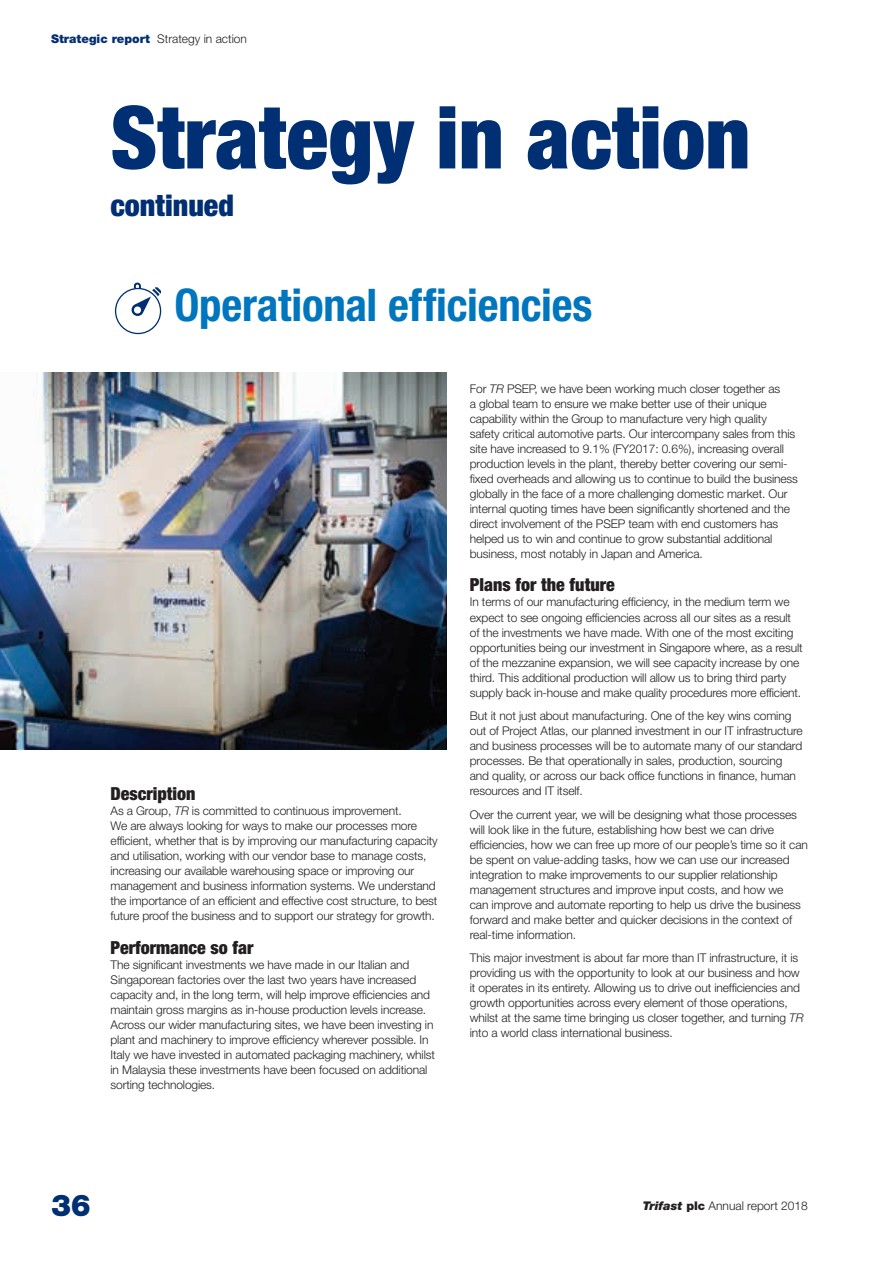
<style>
.page{position:relative;width:893px;height:1263px;background:#fff}
.page>*{position:absolute;margin:0;border:0;box-sizing:border-box;transform-origin:0 0}
.t1{font:900 condensed 87px "Helvetica Neue LT Std";color:#002f73}
.t2{font:700 condensed 45px "Helvetica Neue LT Std";letter-spacing:-.005em;color:#0076be}
.t3{font:900 condensed 30px "Helvetica Neue LT Std";color:#002f73}
.t4{font:900 30px "Helvetica Neue LT Std";color:#002f73}
.t5{font:900 condensed 18px "Helvetica Neue LT Std";color:#231f20}
.t6{font:300 12px/15px "Helvetica Neue LT Std";letter-spacing:-.01em;color:#231f20}
.s1{font-weight:900;color:#002f73}
.s2{font-style:italic}
.s3{font-weight:900;font-style:italic}
.s4{font-weight:900}
</style>
<div class="page">
<svg style="left:115px;top:282px;width:46px;height:52px"></svg>
<img style="left:0;top:373px;width:446px;height:376px">
<p class="t6" style="left:51px;top:31px;width:198px"><span class="s1">Strategic report</span> Strategy in action</p>
<h1 class="t1" style="left:111px;top:84px;width:641px">Strategy in action</h1>
<h3 class="t3" style="left:111px;top:187px;width:125px">continued</h3>
<h2 class="t2" style="left:174px;top:278px;width:419px">Operational efficiencies</h2>
<h3 class="t5" style="left:111px;top:783px;width:86px">Description</h3>
<p class="t6" style="left:111px;top:803px;width:329px">As a Group, <span class="s2">TR</span> is committed to continuous improvement.<br>We are always looking for ways to make our processes more efficient, whether that is by improving our manufacturing capacity and utilisation, working with our vendor base to manage costs, increasing our available warehousing space or improving our management and business information systems. We understand the importance of an efficient and effective cost structure, to best future proof the business and to support our strategy for growth.</p>
<h3 class="t5" style="left:111px;top:936px;width:145px">Performance so far</h3>
<p class="t6" style="left:111px;top:957px;width:326px">The significant investments we have made in our Italian and Singaporean factories over the last two years have increased capacity and, in the long term, will help improve efficiencies and maintain gross margins as in-house production levels increase.<br>Across our wider manufacturing sites, we have been investing in plant and machinery to improve efficiency wherever possible. In Italy we have invested in automated packaging machinery, whilst in Malaysia these investments have been focused on additional sorting technologies.</p>
<p class="t6" style="left:470px;top:381px;width:330px">For <span class="s2">TR</span> PSEP, we have been working much closer together as<br>a global team to ensure we make better use of their unique capability within the Group to manufacture very high quality safety critical automotive parts. Our intercompany sales from this site have increased to 9.1% (FY2017: 0.6%), increasing overall production levels in the plant, thereby better covering our semi&shy;fixed overheads and allowing us to continue to build the business globally in the face of a more challenging domestic market. Our internal quoting times have been significantly shortened and the direct involvement of the PSEP team with end customers has helped us to win and continue to grow substantial additional business, most notably in Japan and America.</p>
<h3 class="t5" style="left:470px;top:574px;width:146px">Plans for the future</h3>
<p class="t6" style="left:470px;top:594px;width:334px">In terms of our manufacturing efficiency, in the medium term we expect to see ongoing efficiencies across all our sites as a result of the investments we have made. With one of the most exciting opportunities being our investment in Singapore where, as a result of the mezzanine expansion, we will see capacity increase by one third. This additional production will allow us to bring third party supply back in-house and make quality procedures more efficient.</p>
<p class="t6" style="left:470px;top:708px;width:334px">But it not just about manufacturing. One of the key wins coming out of Project Atlas, our planned investment in our IT infrastructure and business processes will be to automate many of our standard processes. Be that operationally in sales, production, sourcing and quality, or across our back office functions in finance, human resources and IT itself.</p>
<p class="t6" style="left:470px;top:806px;width:340px">Over the current year, we will be designing what those processes will look like in the future, establishing how best we can drive efficiencies, how we can free up more of our people’s time so it can be spent on value-adding tasks, how we can use our increased integration to make improvements to our supplier relationship management structures and improve input costs, and how we<br>can improve and automate reporting to help us drive the business forward and make better and quicker decisions in the context of real-time information.</p>
<p class="t6" style="left:470px;top:950px;width:335px">This major investment is about far more than IT infrastructure, it is providing us with the opportunity to look at our business and how it operates in its entirety. Allowing us to drive out inefficiencies and growth opportunities across every element of those operations, whilst at the same time bringing us closer together, and turning <span class="s2">TR </span>into a world class international business.</p>
<h3 class="t4" style="left:51px;top:1188px;width:41px">36</h3>
<p class="t6" style="left:643px;top:1198px;width:166px"><span class="s3">Trifast</span> <span class="s4">plc</span> Annual report 2018</p>
</div>
